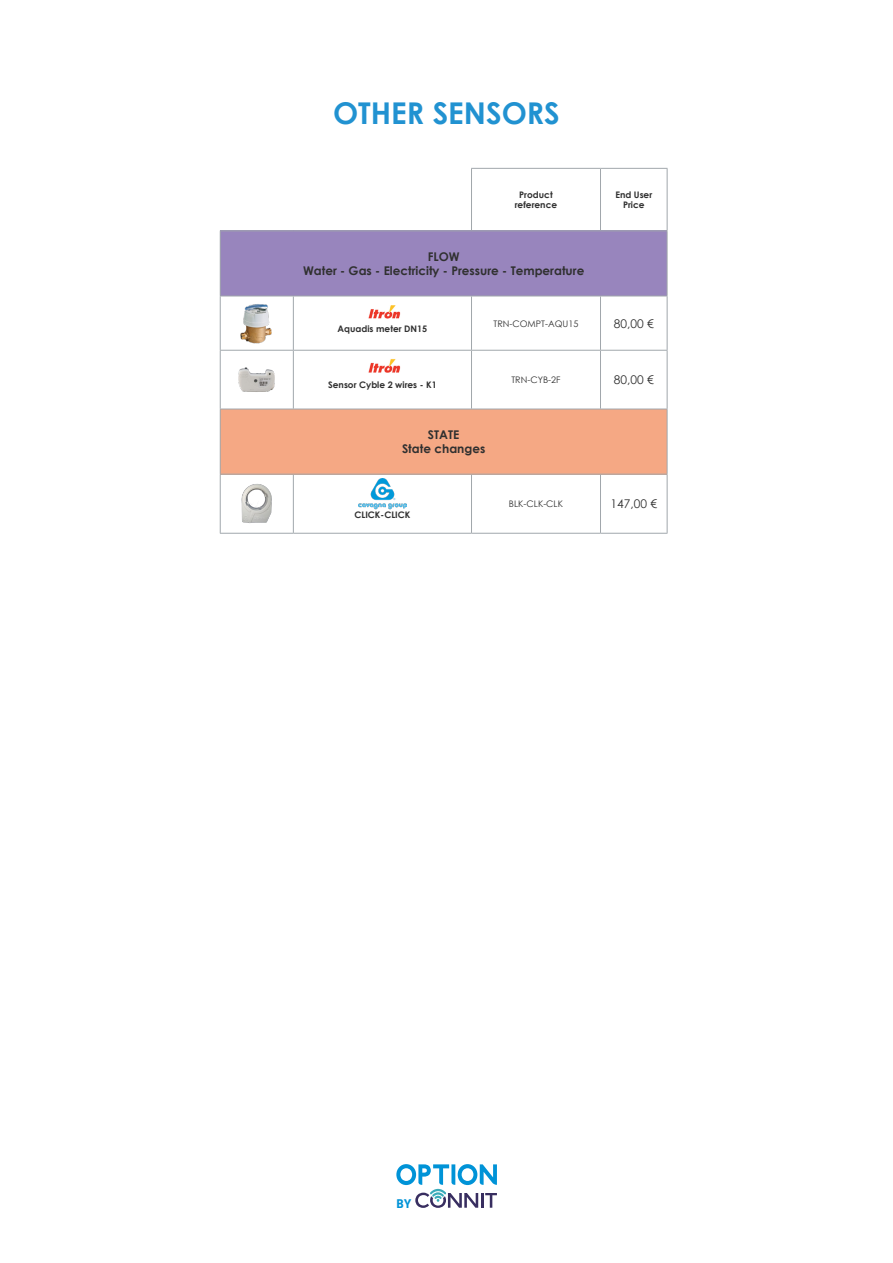
<style>
.page{position:relative;width:893px;height:1263px;background:#fff}
.page>*{position:absolute;margin:0;border:0;box-sizing:border-box;transform-origin:0 0}
.t1{font:700 30px "Century Gothic";color:#2192d1}
.t2{font:700 13.05px "Hind";color:#0093d7;scale:.92 1}
.t3{font:700 12px/14.4px "Century Gothic";color:#303030;text-align:center}
.t4{font:12px "Century Gothic";color:#303030}
.t5{font:700 9px/10.8px "Century Gothic";color:#303030;text-align:center}
.t6{font:9px "Century Gothic";color:#303030}
</style>
<div class="page">
<svg style="left:221px;top:169px;width:446px;height:364px"></svg>
<div style="left:220px;top:231px;width:447px;height:65px;background:#9885bd"></div>
<div style="left:220px;top:409px;width:447px;height:65px;background:#f5a884"></div>
<hr style="left:220px;top:230px;width:73px;height:1px;background:#a1a7ac">
<hr style="left:220px;top:231px;width:1px;height:65px;background:#a1a7ac">
<hr style="left:293px;top:230px;width:178px;height:1px;background:#a1a7ac">
<hr style="left:667px;top:231px;width:1px;height:65px;background:#a1a7ac">
<hr style="left:220px;top:296px;width:73px;height:1px;background:#a1a7ac">
<hr style="left:220px;top:296px;width:1px;height:54px;background:#a1a7ac">
<hr style="left:293px;top:296px;width:178px;height:1px;background:#a1a7ac">
<hr style="left:293px;top:296px;width:1px;height:54px;background:#a1a7ac">
<hr style="left:471px;top:296px;width:129px;height:1px;background:#a1a7ac">
<hr style="left:471px;top:296px;width:1px;height:54px;background:#a1a7ac">
<hr style="left:600px;top:296px;width:67px;height:1px;background:#a1a7ac">
<hr style="left:600px;top:296px;width:1px;height:54px;background:#a1a7ac">
<hr style="left:667px;top:296px;width:1px;height:54px;background:#a1a7ac">
<hr style="left:220px;top:350px;width:73px;height:1px;background:#a1a7ac">
<hr style="left:220px;top:351px;width:1px;height:58px;background:#a1a7ac">
<hr style="left:293px;top:350px;width:178px;height:1px;background:#a1a7ac">
<hr style="left:293px;top:351px;width:1px;height:58px;background:#a1a7ac">
<hr style="left:471px;top:350px;width:129px;height:1px;background:#a1a7ac">
<hr style="left:471px;top:351px;width:1px;height:58px;background:#a1a7ac">
<hr style="left:600px;top:350px;width:67px;height:1px;background:#a1a7ac">
<hr style="left:600px;top:351px;width:1px;height:58px;background:#a1a7ac">
<hr style="left:667px;top:351px;width:1px;height:58px;background:#a1a7ac">
<hr style="left:220px;top:409px;width:73px;height:1px;background:#a1a7ac">
<hr style="left:220px;top:409px;width:1px;height:65px;background:#a1a7ac">
<hr style="left:293px;top:409px;width:178px;height:1px;background:#a1a7ac">
<hr style="left:471px;top:409px;width:129px;height:1px;background:#a1a7ac">
<hr style="left:600px;top:409px;width:67px;height:1px;background:#a1a7ac">
<hr style="left:667px;top:409px;width:1px;height:65px;background:#a1a7ac">
<hr style="left:220px;top:474px;width:73px;height:1px;background:#a1a7ac">
<hr style="left:220px;top:474px;width:1px;height:59px;background:#a1a7ac">
<hr style="left:293px;top:474px;width:178px;height:1px;background:#a1a7ac">
<hr style="left:293px;top:474px;width:1px;height:59px;background:#a1a7ac">
<hr style="left:471px;top:474px;width:129px;height:1px;background:#a1a7ac">
<hr style="left:471px;top:474px;width:1px;height:59px;background:#a1a7ac">
<hr style="left:600px;top:474px;width:67px;height:1px;background:#a1a7ac">
<hr style="left:600px;top:474px;width:1px;height:59px;background:#a1a7ac">
<hr style="left:667px;top:474px;width:1px;height:59px;background:#a1a7ac">
<hr style="left:220px;top:533px;width:73px;height:1px;background:#a1a7ac">
<hr style="left:293px;top:533px;width:178px;height:1px;background:#a1a7ac">
<hr style="left:471px;top:533px;width:129px;height:1px;background:#a1a7ac">
<hr style="left:600px;top:533px;width:67px;height:1px;background:#a1a7ac">
<hr style="left:471px;top:168px;width:129px;height:1px;background:#a1a7ac">
<hr style="left:471px;top:169px;width:1px;height:61px;background:#a1a7ac">
<hr style="left:600px;top:168px;width:67px;height:1px;background:#a1a7ac">
<hr style="left:600px;top:169px;width:1px;height:61px;background:#a1a7ac">
<hr style="left:667px;top:169px;width:1px;height:61px;background:#a1a7ac">
<hr style="left:471px;top:230px;width:129px;height:1px;background:#a1a7ac">
<hr style="left:600px;top:230px;width:67px;height:1px;background:#a1a7ac">
<img style="left:361px;top:300px;width:44px;height:23px">
<img style="left:361px;top:357px;width:44px;height:18px">
<img style="left:237px;top:303px;width:39px;height:41px">
<img style="left:234px;top:357px;width:44px;height:45px">
<img style="left:240px;top:484px;width:33px;height:40px">
<img style="left:358px;top:478px;width:49px;height:31px">
<svg style="left:396px;top:1164px;width:101px;height:44px"></svg>
<h1 class="t1" style="left:333px;top:91px;width:228px">OTHER SENSORS</h1>
<p class="t5" style="left:515px;top:188px;width:44px">Product reference</p>
<p class="t5" style="left:615px;top:188px;width:38px">End User<br>Price</p>
<h3 class="t3" style="left:303px;top:249px;width:283px">FLOW<br>Water - Gas - Electricity - Pressure - Temperature</h3>
<p class="t5" style="left:338px;top:323px;width:91px">Aquadis meter DN15</p>
<p class="t6" style="left:494px;top:317px;width:86px">TRN-COMPT-AQU15</p>
<h3 class="t4" style="left:614px;top:315px;width:41px">80,00 €</h3>
<p class="t5" style="left:328px;top:379px;width:110px">Sensor Cyble 2 wires - K1</p>
<h3 class="t3" style="left:402px;top:427px;width:85px">STATE<br>State changes</h3>
<p class="t6" style="left:511px;top:373px;width:51px">TRN-CYB-2F</p>
<h3 class="t4" style="left:614px;top:371px;width:41px">80,00 €</h3>
<p class="t5" style="left:354px;top:509px;width:57px">CLICK-CLICK</p>
<p class="t6" style="left:509px;top:497px;width:56px">BLK-CLK-CLK</p>
<h3 class="t4" style="left:610px;top:495px;width:48px">147,00 €</h3>
<h2 class="t2" style="left:397px;top:1195px;width:18px">BY</h2>
</div>
